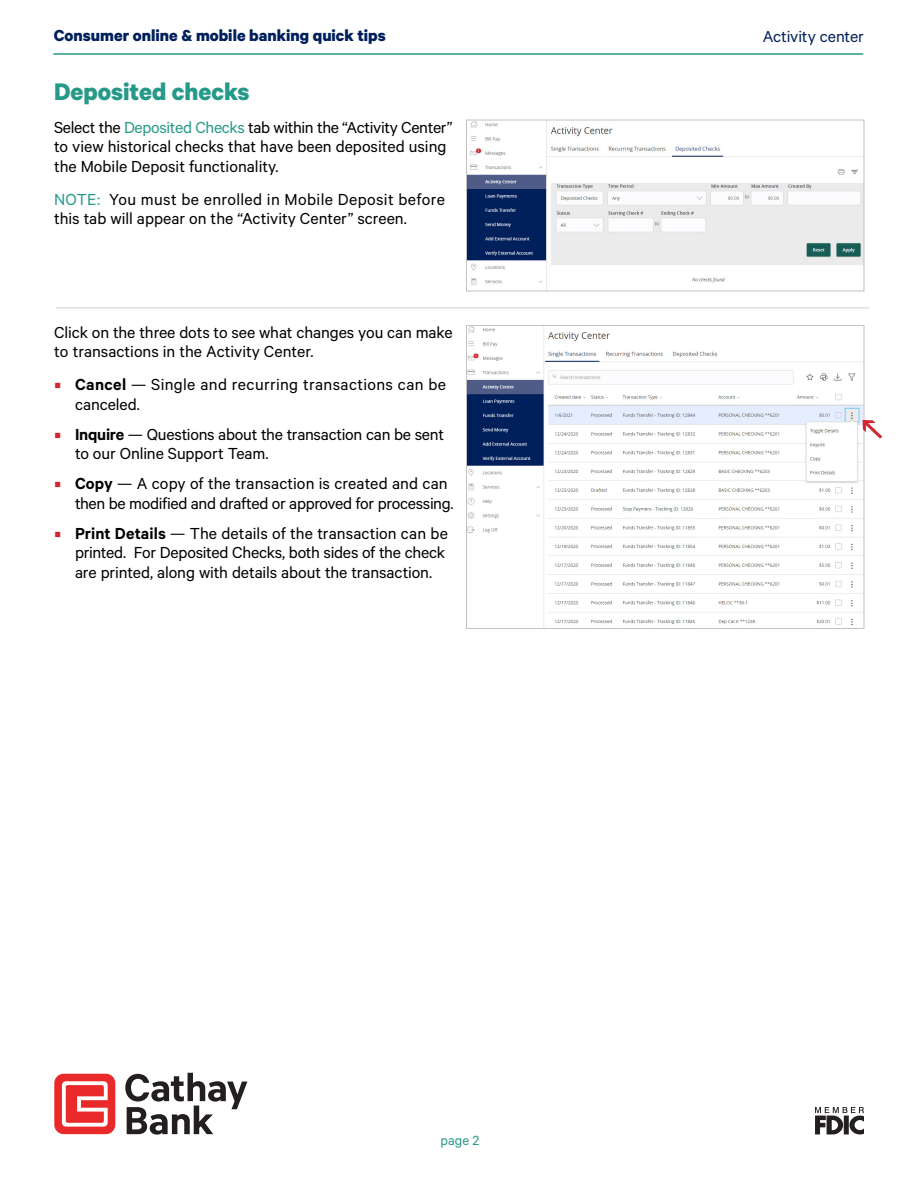
<style>
.page{position:relative;width:918px;height:1188px;background:#fff}
.page>*{position:absolute;margin:0;border:0;box-sizing:border-box;transform-origin:0 0}
.Teal_header_18pt{font:700 27px "Calibre";color:#279989}
.Paragraph_Style_1{font:18px/19.5px "Calibre";letter-spacing:-.005em;color:#000}
.Paragraph_Style_1-2{font:18px/19.5px "Calibre";letter-spacing:.015em;color:#000}
.t1{font:700 18px "Calibre";color:#00205b}
.t2{font:18px "Calibre";letter-spacing:-.005em;color:#00205b}
.t3{font:15px "Calibre";color:#279989}
.s1{color:#279989}
.s2{font-family:"Minion Pro";color:#d22630}
.s3{font-weight:600}
</style>
<div class="page">
<hr style="left:53px;top:53px;width:810px;height:2px;background:#279989">
<svg style="left:125px;top:1073px;width:122px;height:62px"></svg>
<svg style="left:54px;top:1074px;width:61px;height:60px"></svg>
<hr style="left:56px;top:308px;width:813px;height:1px;background:#ccc">
<img style="left:468px;top:122px;width:394px;height:167px">
<div style="left:466px;top:120px;width:398px;height:171px;border:1px solid #c1c1c3"></div>
<img style="left:468px;top:327px;width:394px;height:300px">
<div style="left:466px;top:325px;width:398px;height:304px;border:1px solid #c1c1c3"></div>
<svg style="left:862px;top:420px;width:20px;height:19px"></svg>
<svg style="left:815px;top:1107px;width:49px;height:27px"></svg>
<p class="t1" style="left:54px;top:24px;width:334px">Consumer online &amp; mobile banking quick tips</p>
<p class="t2" style="left:763px;top:26px;width:103px">Activity center</p>
<p class="Teal_header_18pt" style="left:54px;top:75px;width:197px">Deposited checks</p>
<p class="Paragraph_Style_1" style="left:54px;top:117px;width:400px">Select the <span class="s1">Deposited Checks</span> tab within the “Activity Center” to view historical checks that have been deposited using the Mobile Deposit functionality.</p>
<p class="Paragraph_Style_1" style="left:54px;top:189px;width:392px"><span class="s1">NOTE:</span> You must be enrolled in Mobile Deposit before this tab will appear on the “Activity Center” screen.</p>
<p class="Paragraph_Style_1" style="left:54px;top:322px;width:400px">Click on the three dots to see what changes you can make to transactions in the Activity Center.</p>
<p class="Paragraph_Style_1-2" style="left:75px;top:374px;width:373px;text-indent:-21px"><span class="s2">■</span> <span class="s3">Cancel</span> — Single and recurring transactions can be canceled.</p>
<p class="Paragraph_Style_1" style="left:75px;top:424px;width:371px;text-indent:-21px"><span class="s2">■</span> <span class="s3">Inquire</span> — Questions about the transaction can be sent to our Online Support Team.</p>
<p class="Paragraph_Style_1" style="left:75px;top:473px;width:380px;text-indent:-21px"><span class="s2">■</span> <span class="s3">Copy</span> — A copy of the transaction is created and can then be modified and drafted or approved for processing.</p>
<p class="Paragraph_Style_1" style="left:75px;top:523px;width:374px;text-indent:-21px"><span class="s2">■</span> <span class="s3">Print Details</span> — The details of the transaction can be printed. For Deposited Checks, both sides of the check are printed, along with details about the transaction.</p>
<p class="t3" style="left:441px;top:1132px;width:40px">page 2</p>
</div>
